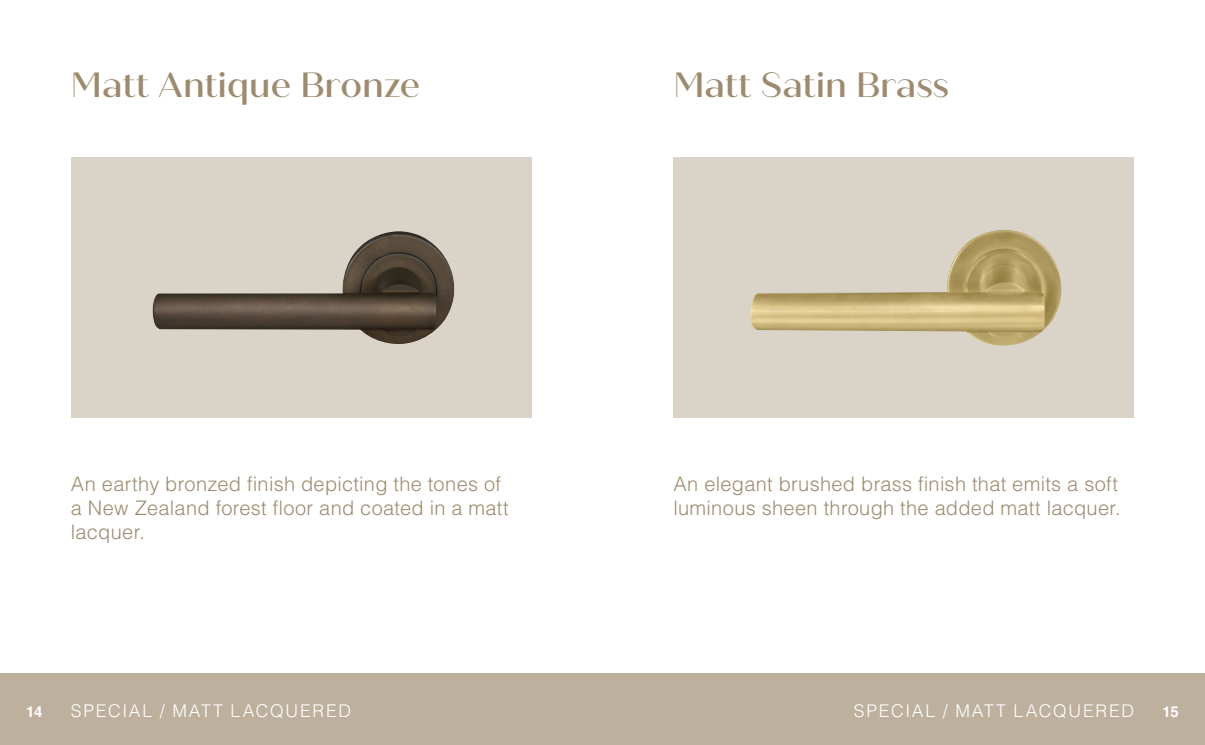
<style>
.page{position:relative;width:1205px;height:745px;background:#fff}
.page>*{position:absolute;margin:0;border:0;box-sizing:border-box;transform-origin:0 0}
.t1{font:500 35px "Quiche Sans";color:#9c8b6f}
.t2{font:300 20px/24px "Helvetica LT Std";letter-spacing:.015em;color:#9c8b6f}
.t3{font:300 17.5px "Helvetica LT Std";letter-spacing:.1em;color:#fff}
.t4{font:700 15px "Helvetica LT Std";color:#fff}
</style>
<div class="page">
<div style="left:0;top:673px;width:1205px;height:71px;background:#bdb19d"></div>
<div style="left:71px;top:157px;width:460px;height:260px;background:#dad3c7"></div>
<img style="left:153px;top:231px;width:302px;height:113px">
<div style="left:673px;top:157px;width:461px;height:260px;background:#dad3c7"></div>
<img style="left:751px;top:230px;width:311px;height:116px">
<h1 class="t1" style="left:71px;top:64px;width:351px">Matt Antique Bronze</h1>
<p class="t2" style="left:71px;top:471px;width:439px">An earthy bronzed finish depicting the tones of a New Zealand forest floor and coated in a matt lacquer.</p>
<h1 class="t1" style="left:673px;top:64px;width:277px">Matt Satin Brass</h1>
<p class="t2" style="left:673px;top:471px;width:449px">An elegant brushed brass finish that emits a soft luminous sheen through the added matt lacquer.</p>
<p class="t4" style="left:26px;top:701px;width:18px">14</p>
<p class="t3" style="left:71px;top:699px;width:282px">SPECIAL / MATT LACQUERED</p>
<p class="t4" style="left:1162px;top:701px;width:18px">15</p>
<p class="t3" style="left:854px;top:699px;width:282px">SPECIAL / MATT LACQUERED</p>
</div>
